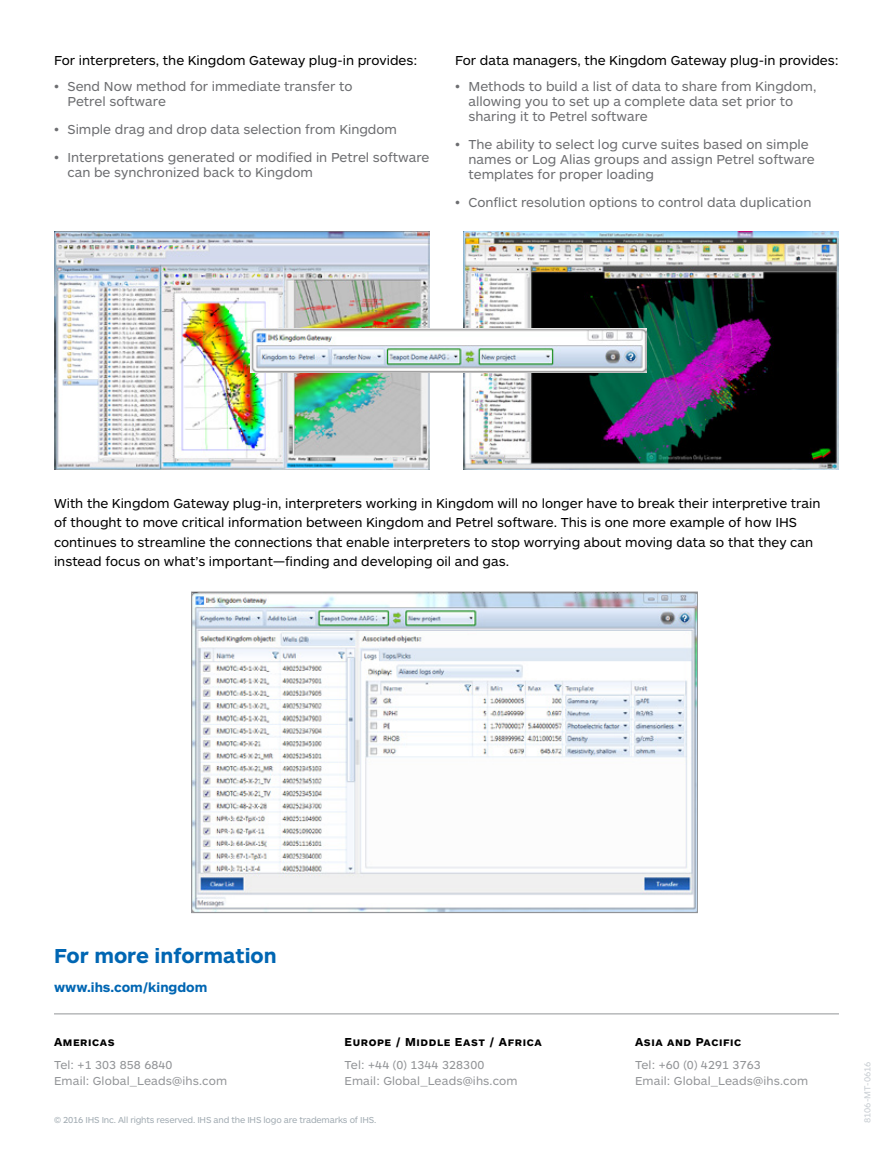
<style>
.page{position:relative;width:893px;height:1170px;background:#fff}
.page>*{position:absolute;margin:0;border:0;box-sizing:border-box;transform-origin:0 0}
.t1{font:700 21px "ARS Maquette Pro";color:#0066b3}
.t2{font:13.5px/19.5px "ARS Maquette Pro";color:#000}
.t3{font:13.5px/15px "ARS Maquette Pro";color:#6d6e71}
.t4{font:700 13.5px "ARS Maquette Pro";color:#0066b3}
.t5{font:12px/16.5px "ARS Maquette Pro";letter-spacing:.01em;color:#939598}
.t6{font:700 12px "ARS Maquette Pro";letter-spacing:.05em;color:#000}
.t7{font:9px "ARS Maquette Pro";letter-spacing:-.02em;color:#a1abb2}
.t8{font:9px "ARS Maquette Pro";color:#c9ced3}
</style>
<div class="page">
<img style="left:193px;top:593px;width:503px;height:317px">
<div style="left:191px;top:591px;width:507px;height:321px;border:1px solid #939598"></div>
<hr style="left:54px;top:1013px;width:785px;height:1px;background:#939598">
<img style="left:464px;top:231px;width:375px;height:238px">
<img style="left:54px;top:231px;width:375px;height:238px">
<img style="left:250px;top:328px;width:397px;height:44px">
<p class="t2" style="left:54px;top:50px;width:365px">For interpreters, the Kingdom Gateway plug-in provides:</p>
<p class="t3" style="left:68px;top:78px;width:287px;text-indent:-14px">• Send Now method for immediate transfer to<br>Petrel software</p>
<p class="t3" style="left:54px;top:121px;width:345px">• Simple drag and drop data selection from Kingdom</p>
<p class="t3" style="left:68px;top:149px;width:363px;text-indent:-14px">• Interpretations generated or modified in Petrel software can be synchronized back to Kingdom</p>
<p class="t2" style="left:455px;top:50px;width:385px">For data managers, the Kingdom Gateway plug-in provides:</p>
<p class="t3" style="left:468px;top:78px;width:349px;text-indent:-14px">• Methods to build a list of data to share from Kingdom, allowing you to set up a complete data set prior to sharing it to Petrel software</p>
<p class="t3" style="left:468px;top:136px;width:348px;text-indent:-14px">• The ability to select log curve suites based on simple names or Log Alias groups and assign Petrel software templates for proper loading</p>
<p class="t3" style="left:455px;top:194px;width:358px">• Conflict resolution options to control data duplication</p>
<p class="t2" style="left:54px;top:492px;width:768px">With the Kingdom Gateway plug-in, interpreters working in Kingdom will no longer have to break their interpretive train of thought to move critical information between Kingdom and Petrel software. This is one more example of how IHS continues to streamline the connections that enable interpreters to stop worrying about moving data so that they can instead focus on what’s important—finding and developing oil and gas.</p>
<h1 class="t1" style="left:54px;top:941px;width:224px">For more information</h1>
<p class="t4" style="left:54px;top:977px;width:155px">www.ihs.com/kingdom</p>
<p class="t6" style="left:54px;top:1033px;width:62px">Americas</p>
<p class="t5" style="left:54px;top:1055px;width:175px">Tel: +1 303 858 6840<br>Email: Global_Leads@ihs.com</p>
<p class="t6" style="left:345px;top:1033px;width:199px">Europe / Middle East / Africa</p>
<p class="t5" style="left:345px;top:1055px;width:175px">Tel: +44 (0) 1344 328300<br>Email: Global_Leads@ihs.com</p>
<p class="t7" style="left:54px;top:1114px;width:324px">© 2016 IHS Inc. All rights reserved. IHS and the IHS logo are trademarks of IHS.</p>
<p class="t6" style="left:635px;top:1033px;width:108px">Asia and Pacific</p>
<p class="t5" style="left:635px;top:1055px;width:175px">Tel: +60 (0) 4291 3763<br>Email: Global_Leads@ihs.com</p>
<p class="t8" style="left:861px;top:1122px;width:63px;rotate:-90deg">8106-MT-0616</p>
</div>
